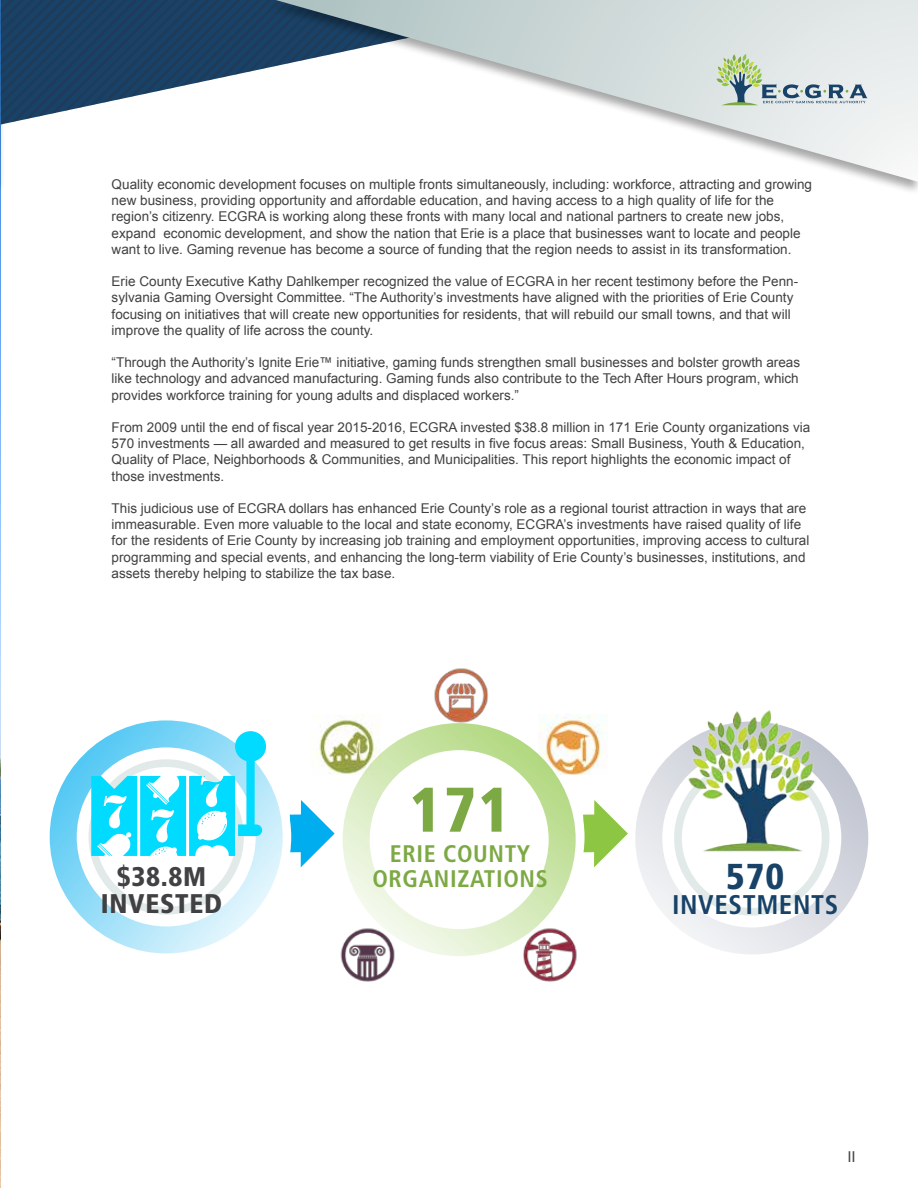
<style>
.page{position:relative;width:918px;height:1188px;background:#fff}
.page>*{position:absolute;margin:0;border:0;box-sizing:border-box;transform-origin:0 0}
.t1{font:900 condensed 63px "Frutiger";color:#7da944}
.t2{font:900 condensed 36px "Frutiger";color:#184267}
.t3{font:900 condensed 27px/27px "Frutiger";letter-spacing:.025em;color:#414042;text-align:center}
.t4{font:700 condensed 27px "Frutiger";letter-spacing:.025em;color:#184267}
.t5{font:700 condensed 24px/25.5px "Frutiger";letter-spacing:.025em;color:#7da944;text-align:center}
.t6{font:15px "Arial";color:#414042}
.t7{font:13.5px/16.2px "Arial";color:#414042}
</style>
<div class="page">
<img style="left:0;top:196px;width:1px;height:992px">
<div style="left:0;top:0;width:6px;height:196px;background:#fafafa"></div>
<svg style="left:0;top:0;width:1px;height:182px"></svg>
<svg style="left:1px;top:0;width:266px;height:124px"></svg>
<div style="left:267px;top:0;width:651px;height:196px;background:#000;opacity:.35"></div>
<svg style="left:276px;top:0;width:642px;height:182px"></svg>
<svg style="left:717px;top:54px;width:150px;height:51px;background:#c3d0ca"></svg>
<img style="left:539px;top:715px;width:69px;height:60px">
<img style="left:313px;top:714px;width:68px;height:61px">
<svg style="left:50px;top:720px;width:233px;height:233px"></svg>
<svg style="left:343px;top:723px;width:233px;height:233px"></svg>
<svg style="left:635px;top:743px;width:233px;height:211px"></svg>
<svg style="left:290px;top:800px;width:45px;height:67px"></svg>
<svg style="left:674px;top:760px;width:155px;height:156px"></svg>
<svg style="left:78px;top:731px;width:188px;height:194px"></svg>
<img style="left:434px;top:668px;width:54px;height:55px">
<img style="left:514px;top:922px;width:63px;height:60px">
<img style="left:340px;top:922px;width:63px;height:60px">
<svg style="left:583px;top:800px;width:45px;height:67px"></svg>
<img style="left:685px;top:710px;width:135px;height:148px">
<p class="t7" style="left:112px;top:176px;width:702px">Quality economic development focuses on multiple fronts simultaneously, including: workforce, attracting and growing new business, providing opportunity and affordable education, and having access to a high quality of life for the region’s citizenry. ECGRA is working along these fronts with many local and national partners to create new jobs, expand economic development, and show the nation that Erie is a place that businesses want to locate and people want to live. Gaming revenue has become a source of funding that the region needs to assist in its transformation.</p>
<p class="t7" style="left:112px;top:273px;width:688px">Erie County Executive Kathy Dahlkemper recognized the value of ECGRA in her recent testimony before the Penn&shy;sylvania Gaming Oversight Committee. “The Authority’s investments have aligned with the priorities of Erie County focusing on initiatives that will create new opportunities for residents, that will rebuild our small towns, and that will improve the quality of life across the county.</p>
<p class="t7" style="left:112px;top:354px;width:690px;text-align:justify">“Through the Authority’s Ignite Erie™ initiative, gaming funds strengthen small businesses and bolster growth areas like technology and advanced manufacturing. Gaming funds also contribute to the Tech After Hours program, which provides workforce training for young adults and displaced workers.”</p>
<p class="t7" style="left:112px;top:419px;width:700px">From 2009 until the end of fiscal year 2015-2016, ECGRA invested $38.8 million in 171 Erie County organizations via 570 investments — all awarded and measured to get results in five focus areas: Small Business, Youth &amp; Education, Quality of Place, Neighborhoods &amp; Communities, and Municipalities. This report highlights the economic impact of those investments.</p>
<p class="t7" style="left:112px;top:500px;width:699px">This judicious use of ECGRA dollars has enhanced Erie County’s role as a regional tourist attraction in ways that are immeasurable. Even more valuable to the local and state economy, ECGRA’s investments have raised quality of life for the residents of Erie County by increasing job training and employment opportunities, improving access to cultural programming and special events, and enhancing the long-term viability of Erie County’s businesses, institutions, and assets thereby helping to stabilize the tax base.</p>
<h3 class="t3" style="left:101px;top:863px;width:123px">$38.8M<br>INVESTED</h3>
<h1 class="t1" style="left:409px;top:772px;width:103px">171</h1>
<h3 class="t5" style="left:372px;top:841px;width:177px">ERIE COUNTY<br>ORGANIZATIONS</h3>
<h2 class="t2" style="left:726px;top:855px;width:59px">570</h2>
<h3 class="t4" style="left:672px;top:889px;width:168px">INVESTMENTS</h3>
<p class="t6" style="left:847px;top:1146px;width:10px">II</p>
</div>
